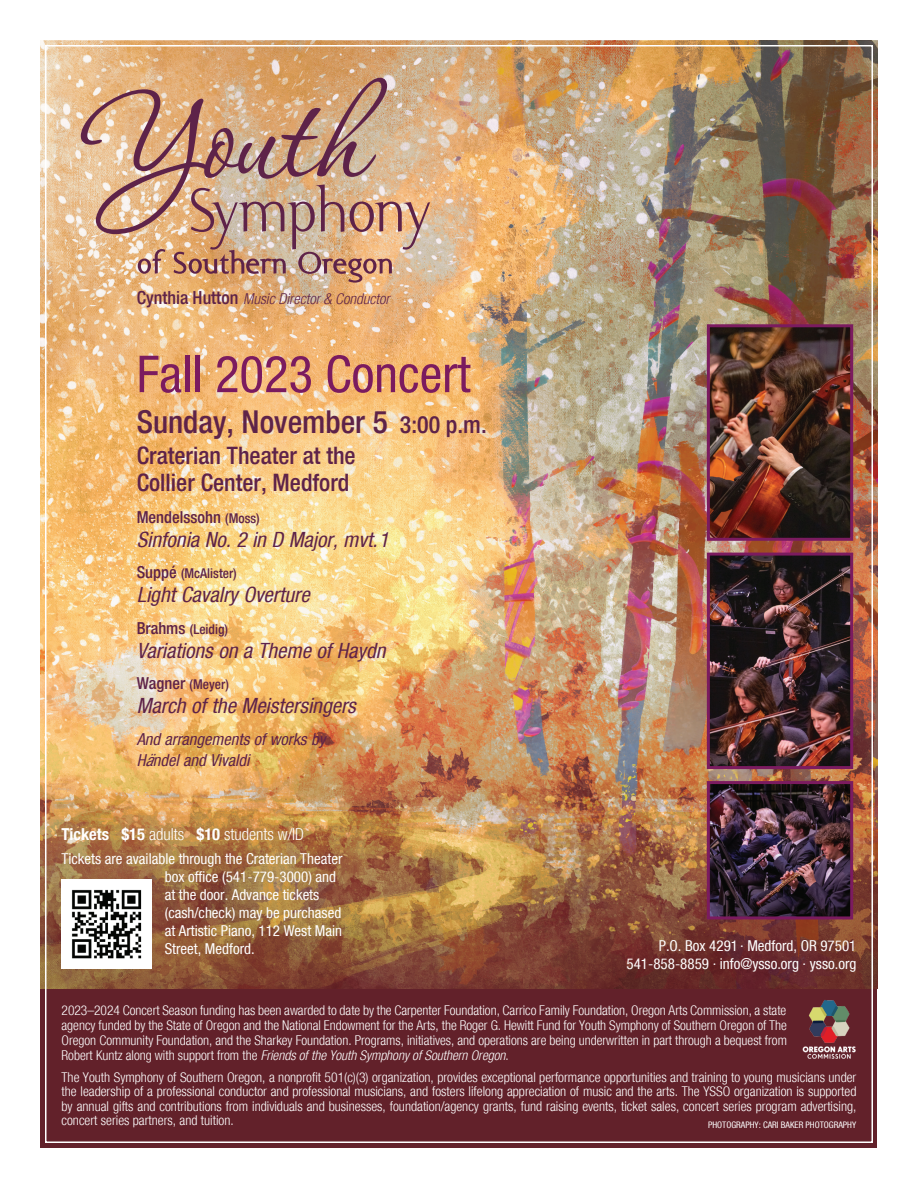
<style>
.page{position:relative;width:918px;height:1188px;background:#fff}
.page>*{position:absolute;margin:0;border:0;box-sizing:border-box;transform-origin:0 0}
.t1{font:condensed 51px "Helvetica Neue";color:#7b1b5f}
.t2{font:500 condensed 31.5px "Helvetica Neue";color:#5e2349}
.t3{font:500 condensed 24px/27px "Helvetica Neue";color:#5e2349}
.t4{font:italic condensed 21px "Helvetica Neue";color:#5e2349}
.t5{font:italic condensed 16.5px/21px "Helvetica Neue";color:#5e2349}
.t6{font:300 condensed 16.5px "Helvetica Neue";color:#fff}
.t7{font:500 condensed 16.5px "Helvetica Neue";color:#5e2349}
.t8{font:condensed 15px/18px "Helvetica Neue";color:#fff}
.t9{font:italic 300 condensed 15px "Helvetica Neue";color:#5e2349}
.t10{font:300 condensed 13.5px/15px "Helvetica Neue";color:#fff;text-align:justify}
.t11{font:500 condensed 13.5px "Helvetica Neue";color:#5e2349}
.t12{font:condensed 9px "Helvetica Neue";color:#fff}
.s1{font-weight:500;font-style:normal;font-size:18px}
.s2{font-size:24px}
.s3{font-size:13.5px}
.s4{font-size:16.5px}
.s5{font-weight:700}
.s6{font-style:italic}
</style>
<div class="page">
<div style="left:40px;top:960px;width:838px;height:188px;background:#62212a"></div>
<img style="left:40px;top:40px;width:838px;height:948px">
<img style="left:802px;top:1000px;width:54px;height:59px">
<img style="left:62px;top:879px;width:89px;height:90px">
<svg style="left:81px;top:78px;width:349px;height:205px;background:#cda486"></svg>
<img style="left:705px;top:323px;width:150px;height:219px">
<img style="left:705px;top:551px;width:150px;height:220px">
<img style="left:705px;top:780px;width:150px;height:141px">
<p class="t9" style="left:137px;top:290px;width:255px"><span class="s1">Cynthia Hutton</span> Music Director &amp; Conductor</p>
<h1 class="t1" style="left:137px;top:345px;width:335px">Fall 2023 Concert</h1>
<h2 class="t2" style="left:137px;top:403px;width:352px">Sunday, November 5 <span class="s2">3:00 p.m.</span></h2>
<h3 class="t3" style="left:137px;top:442px;width:221px">Craterian Theater at the<br>Collier Center, Medford</h3>
<p class="t7" style="left:137px;top:507px;width:125px">Mendelssohn <span class="s3">(Moss)</span></p>
<h3 class="t4" style="left:137px;top:527px;width:254px">Sinfonia No. 2 in D Major, mvt. 1</h3>
<p class="t11" style="left:137px;top:565px;width:102px"><span class="s4">Suppé</span> (McAlister)</p>
<h3 class="t4" style="left:137px;top:582px;width:175px">Light Cavalry Overture</h3>
<p class="t11" style="left:137px;top:621px;width:93px"><span class="s4">Brahms</span> (Leidig)</p>
<h3 class="t4" style="left:137px;top:638px;width:250px">Variations on a Theme of Haydn</h3>
<p class="t11" style="left:137px;top:676px;width:94px"><span class="s4">Wagner</span> (Meyer)</p>
<h3 class="t4" style="left:137px;top:693px;width:221px">March of the Meistersingers</h3>
<p class="t5" style="left:137px;top:728px;width:190px">And arrangements of works by<br>Händel and Vivaldi</p>
<p class="t6" style="left:62px;top:825px;width:244px"><span class="s5">Tickets $15</span> adults <span class="s5">$10</span> students w/ID</p>
<p class="t8" style="left:165px;top:849px;width:179px;text-indent:-103px">Tickets are available through the Craterian Theater box office (541-779-3000) and at the door. Advance tickets (cash/check) may be purchased at Artistic Piano, 112 West Main<br>Street, Medford.</p>
<p class="t8" style="left:627px;top:936px;width:231px;text-align:right">P.O. Box 4291 · Medford, OR 97501<br>541-858-8859 · info@ysso.org · ysso.org</p>
<p class="t10" style="left:62px;top:1003px;width:727px">2023–2024 Concert Season funding has been awarded to date by the Carpenter Foundation, Carrico Family Foundation, Oregon Arts Commission, a state agency funded by the State of Oregon and the National Endowment for the Arts, the Roger G. Hewitt Fund for Youth Symphony of Southern Oregon of The Oregon Community Foundation, and the Sharkey Foundation. Programs, initiatives, and operations are being underwritten in part through a bequest from Robert Kuntz along with support from the <span class="s6">Friends of the Youth Symphony of Southern Oregon</span>.</p>
<p class="t10" style="left:62px;top:1070px;width:796px;line-height:14.4px">The Youth Symphony of Southern Oregon, a nonprofit 501(c)(3) organization, provides exceptional performance opportunities and training to young musicians under the leadership of a professional conductor and professional musicians, and fosters lifelong appreciation of music and the arts. The YSSO organization is supported by annual gifts and contributions from individuals and businesses, foundation/agency grants, fund raising events, ticket sales, concert series program advertising, concert series partners, and tuition.</p>
<p class="t12" style="left:708px;top:1120px;width:150px">PHOTOGRAPHY: CARI BAKER PHOTOGRAPHY</p>
</div>
